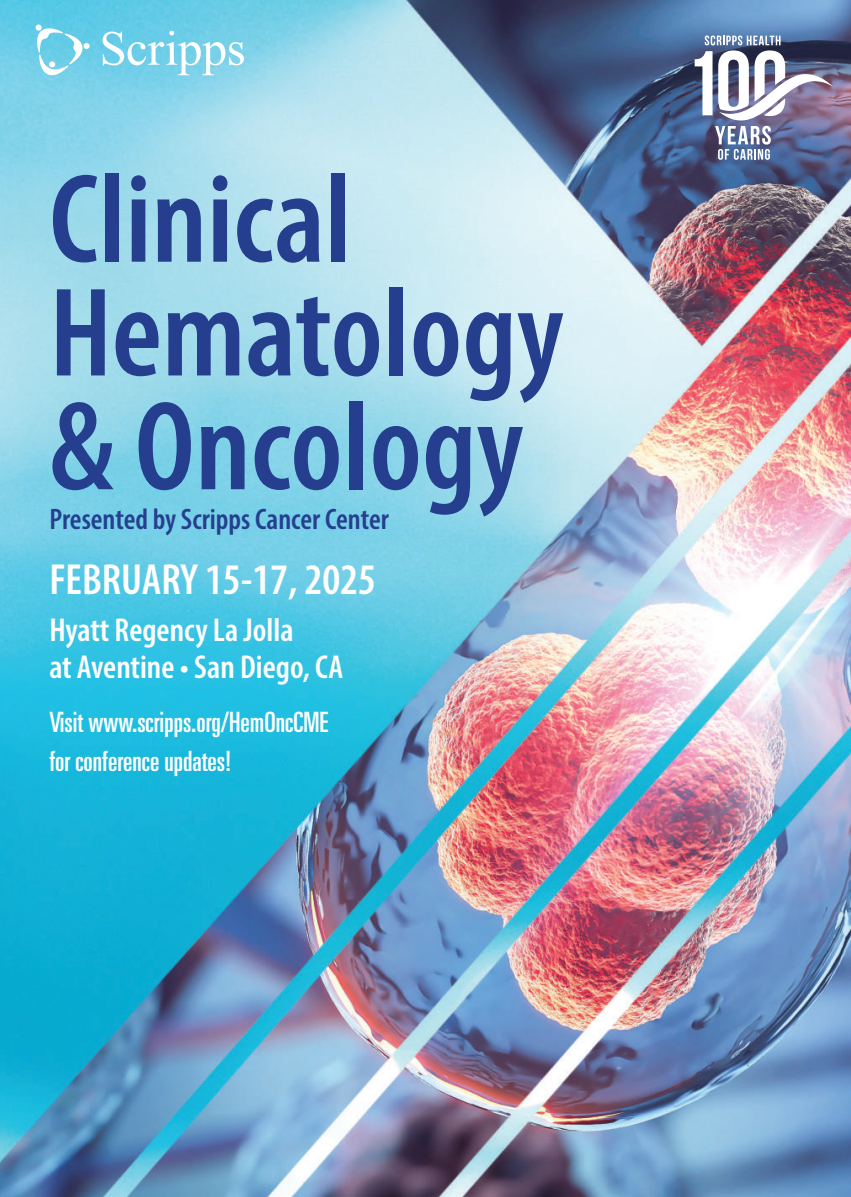
<style>
.page{position:relative;width:851px;height:1197px;background:#fff}
.page>*{position:absolute;margin:0;border:0;box-sizing:border-box;transform-origin:0 0}
.t1{font:600 condensed 127.75px/113.8px "Myriad Pro";color:#253f8e}
.t2{font:600 condensed 43.75px "Myriad Pro";color:#fff}
.t3{font:600 condensed 33.25px/36.8px "Myriad Pro";color:#fff}
.t4{font:600 condensed 29.75px "Myriad Pro";color:#253f8e}
.t5{font:ultra-condensed 28px/39.2px "Univers";color:#fff}
</style>
<div class="page">
<img style="left:0;top:0;width:850px;height:1197px">
<svg style="left:36px;top:25px;width:54px;height:50px"></svg>
<svg style="left:102px;top:31px;width:142px;height:44px"></svg>
<img style="left:694px;top:36px;width:139px;height:124px">
<h1 class="t1" style="left:49px;top:160px;width:516px">Clinical<br>Hematology &amp; Oncology</h1>
<p class="t4" style="left:49px;top:501px;width:341px">Presented by Scripps Cancer Center</p>
<h2 class="t2" style="left:49px;top:553px;width:328px">FEBRUARY 15-17, 2025</h2>
<p class="t3" style="left:49px;top:611px;width:295px">Hyatt Regency La Jolla<br>at Aventine • San Diego, CA</p>
<p class="t5" style="left:49px;top:702px;width:280px">Visit www.scripps.org/HemOncCME for conference updates!</p>
</div>
